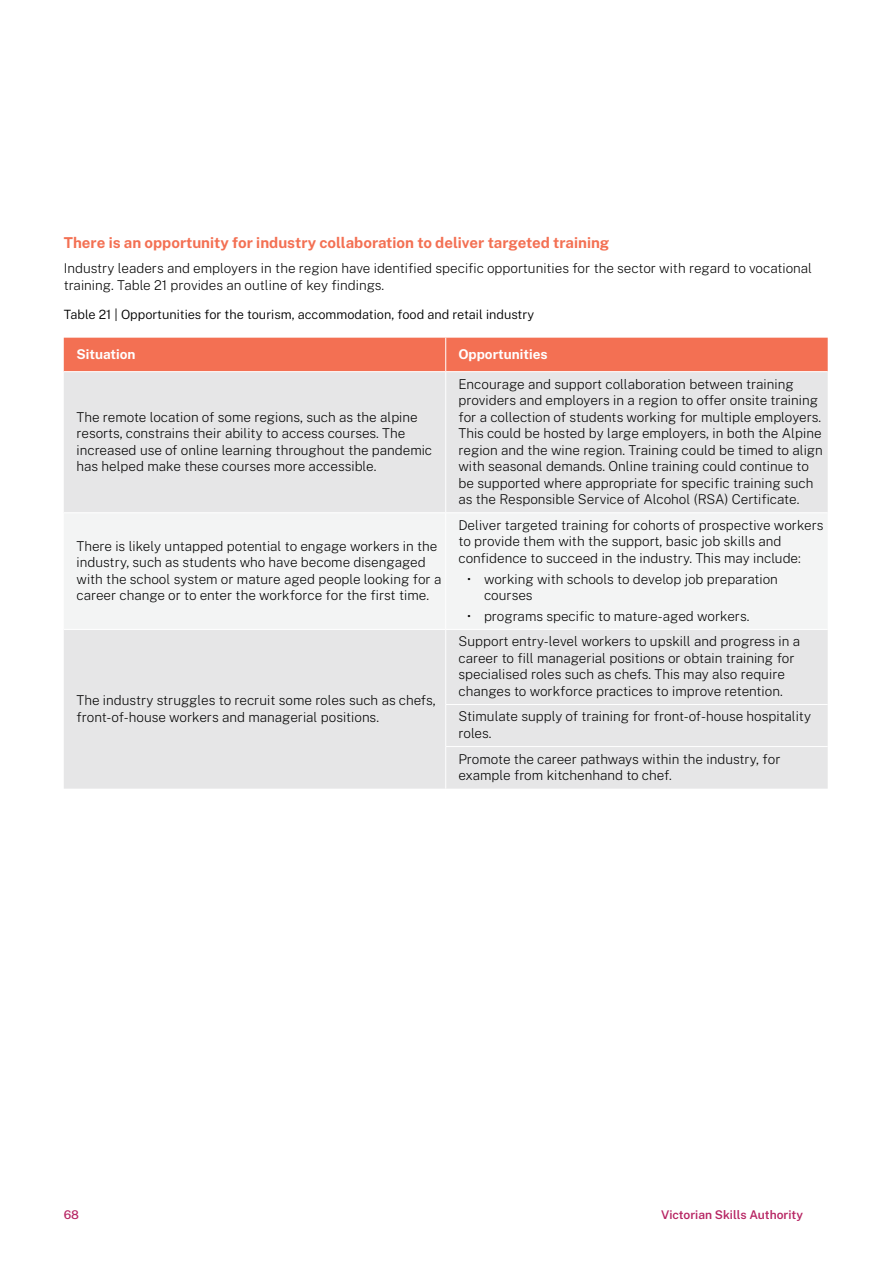
<style>
.page{position:relative;width:893px;height:1263px;background:#fff}
.page>*{position:absolute;margin:0;border:0;box-sizing:border-box;transform-origin:0 0}
.t1{font:700 15px "Public Sans";color:#f37053}
.t2{font:200 13.5px/16.5px "Public Sans";color:#000}
.t3{font:700 13.5px "Public Sans";color:#fff}
.t4{font:300 12.75px "Public Sans";color:#000}
.t5{font:600 12px "Public Sans";color:#b72563}
.t6{font:500 12px "Public Sans";color:#b72563}
</style>
<div class="page">
<div style="left:64px;top:338px;width:764px;height:33px;background:#f37053"></div>
<div style="left:64px;top:372px;width:764px;height:417px;background:#e6e6e7"></div>
<div style="left:64px;top:513px;width:764px;height:116px;background:#f3f4f4"></div>
<hr style="left:445px;top:338px;width:1px;height:33px;background:#fff">
<hr style="left:445px;top:372px;width:1px;height:140px;background:#fff">
<hr style="left:64px;top:512px;width:382px;height:1px;background:#fff">
<hr style="left:446px;top:512px;width:382px;height:1px;background:#fff">
<hr style="left:445px;top:513px;width:1px;height:116px;background:#fff">
<hr style="left:64px;top:629px;width:382px;height:1px;background:#fff">
<hr style="left:446px;top:629px;width:382px;height:1px;background:#fff">
<hr style="left:445px;top:630px;width:1px;height:74px;background:#fff">
<hr style="left:445px;top:704px;width:383px;height:1px;background:#fff">
<hr style="left:445px;top:705px;width:1px;height:41px;background:#fff">
<hr style="left:445px;top:746px;width:383px;height:1px;background:#fff">
<hr style="left:445px;top:747px;width:1px;height:42px;background:#fff">
<p class="t1" style="left:64px;top:233px;width:547px">There is an opportunity for industry collaboration to deliver targeted training</p>
<p class="t2" style="left:64px;top:260px;width:750px">Industry leaders and employers in the region have identified specific opportunities for the sector with regard to vocational training. Table 21 provides an outline of key findings.</p>
<p class="t4" style="left:64px;top:306px;width:472px">Table 21 | Opportunities for the tourism, accommodation, food and retail industry</p>
<p class="t3" style="left:77px;top:345px;width:60px">Situation</p>
<p class="t3" style="left:458px;top:345px;width:91px">Opportunities</p>
<p class="t2" style="left:77px;top:408px;width:357px">The remote location of some regions, such as the alpine resorts, constrains their ability to access courses. The increased use of online learning throughout the pandemic has helped make these courses more accessible.</p>
<p class="t2" style="left:77px;top:537px;width:366px">There is likely untapped potential to engage workers in the industry, such as students who have become disengaged with the school system or mature aged people looking for a career change or to enter the workforce for the first time.</p>
<p class="t2" style="left:77px;top:691px;width:361px">The industry struggles to recruit some roles such as chefs, front-of-house workers and managerial positions.</p>
<p class="t2" style="left:458px;top:375px;width:366px">Encourage and support collaboration between training providers and employers in a region to offer onsite training for a collection of students working for multiple employers.<br>This could be hosted by large employers, in both the Alpine region and the wine region. Training could be timed to align with seasonal demands. Online training could continue to be supported where appropriate for specific training such as the Responsible Service of Alcohol (RSA) Certificate.</p>
<p class="t2" style="left:458px;top:516px;width:366px">Deliver targeted training for cohorts of prospective workers to provide them with the support, basic job skills and confidence to succeed in the industry. This may include:</p>
<p class="t2" style="left:484px;top:570px;width:295px;text-indent:-17px">• working with schools to develop job preparation courses</p>
<p class="t2" style="left:467px;top:607px;width:284px">• programs specific to mature-aged workers.</p>
<p class="t2" style="left:458px;top:633px;width:343px">Support entry-level workers to upskill and progress in a career to fill managerial positions or obtain training for specialised roles such as chefs. This may also require changes to workforce practices to improve retention.</p>
<p class="t2" style="left:458px;top:708px;width:354px">Stimulate supply of training for front-of-house hospitality roles.</p>
<p class="t2" style="left:458px;top:750px;width:323px">Promote the career pathways within the industry, for example from kitchenhand to chef.</p>
<p class="t6" style="left:64px;top:1207px;width:17px">68</p>
<p class="t5" style="left:661px;top:1207px;width:143px">Victorian Skills Authority</p>
</div>
